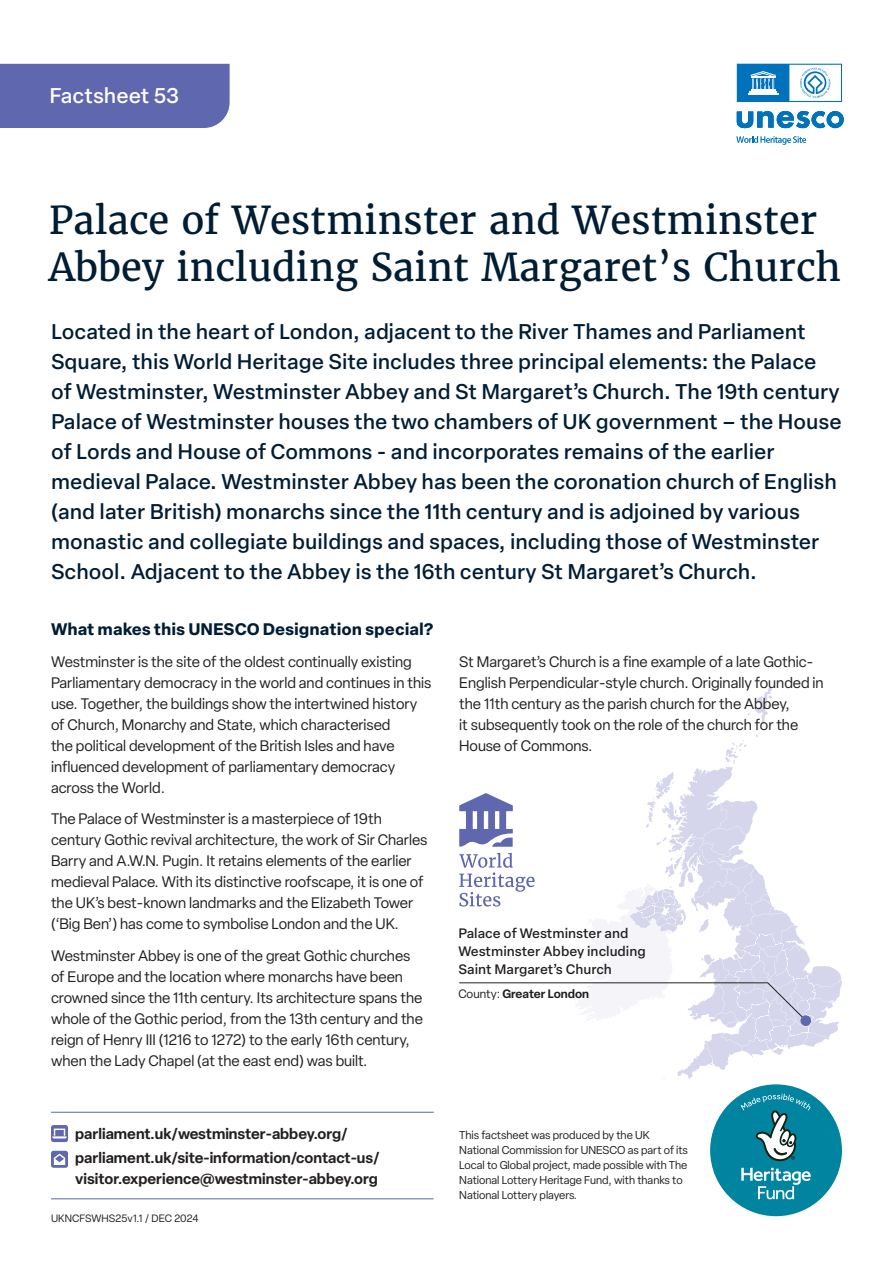
<style>
.page{position:relative;width:893px;height:1263px;background:#fff}
.page>*{position:absolute;margin:0;border:0;box-sizing:border-box;transform-origin:0 0}
.t1{font:38.25px/47.2px "Merriweather";color:#001d34}
.t2{font:500 21px/30px "Elza Text";color:#001d34}
.t3{font:500 21px "Elza Text";color:#fff}
.t4{font:700 16.5px "Elza Text";color:#001d34}
.t5{font:15px/21px "Elza";color:#231f20}
.t6{font:600 15px/21px "Elza";color:#231f20}
.t7{font:500 13.5px/18px "Elza Text";color:#231f20}
.t8{font:600 12px "Elza";color:#231f20}
.t9{font:11.25px/15px "Elza";color:#231f20}
.t10{font:10.5px "Elza";letter-spacing:.01em;color:#231f20}
.s1{font-weight:400}
</style>
<div class="page">
<svg style="left:736px;top:136px;width:70px;height:9px"></svg>
<svg style="left:737px;top:111px;width:107px;height:17px"></svg>
<svg style="left:737px;top:64px;width:105px;height:38px"></svg>
<svg style="left:646px;top:740px;width:196px;height:339px"></svg>
<svg style="left:748px;top:687px;width:24px;height:39px"></svg>
<div style="left:0;top:64px;width:230px;height:64px;background:#5f67af"></div>
<hr style="left:51px;top:1198px;width:383px;height:1px;background:#5f67af">
<svg style="left:459px;top:793px;width:54px;height:54px"></svg>
<svg style="left:459px;top:853px;width:348px;height:169px"></svg>
<div style="left:800px;top:1015px;width:11px;height:11px;background:#5f67af;border-radius:50%"></div>
<div style="left:710px;top:1084px;width:132px;height:132px;background:#00849f;border-radius:50%"></div>
<svg style="left:740px;top:1093px;width:70px;height:68px"></svg>
<svg style="left:741px;top:1168px;width:70px;height:31px"></svg>
<hr style="left:51px;top:1112px;width:383px;height:1px;background:#5f67af">
<svg style="left:51px;top:1125px;width:17px;height:17px"></svg>
<svg style="left:52px;top:1128px;width:15px;height:10px"></svg>
<svg style="left:51px;top:1151px;width:17px;height:17px"></svg>
<svg style="left:54px;top:1153px;width:11px;height:12px"></svg>
<p class="t3" style="left:50px;top:79px;width:131px">Factsheet 53</p>
<p class="t1" style="left:49px;top:197px;width:794px">Palace of Westminster and Westminster<br>Abbey including Saint Margaret’s Church</p>
<p class="t2" style="left:51px;top:315px;width:792px">Located in the heart of London, adjacent to the River Thames and Parliament Square, this World Heritage Site includes three principal elements: the Palace of Westminster, Westminster Abbey and St Margaret’s Church. The 19th century Palace of Westminster houses the two chambers of UK government – the House of Lords and House of Commons - and incorporates remains of the earlier medieval Palace. Westminster Abbey has been the coronation church of English (and later British) monarchs since the 11th century and is adjoined by various monastic and collegiate buildings and spaces, including those of Westminster School. Adjacent to the Abbey is the 16th century St Margaret’s Church.</p>
<p class="t4" style="left:51px;top:616px;width:384px">What makes this UNESCO Designation special?</p>
<p class="t5" style="left:51px;top:651px;width:382px">Westminster is the site of the oldest continually existing Parliamentary democracy in the world and continues in this use. Together, the buildings show the intertwined history of Church, Monarchy and State, which characterised<br>the political development of the British Isles and have influenced development of parliamentary democracy across the World.</p>
<p class="t5" style="left:51px;top:808px;width:378px">The Palace of Westminster is a masterpiece of 19th century Gothic revival architecture, the work of Sir Charles Barry and A.W.N. Pugin. It retains elements of the earlier medieval Palace. With its distinctive roofscape, it is one of the UK’s best-known landmarks and the Elizabeth Tower (‘Big Ben’) has come to symbolise London and the UK.</p>
<p class="t5" style="left:51px;top:945px;width:373px">Westminster Abbey is one of the great Gothic churches of Europe and the location where monarchs have been crowned since the 11th century. Its architecture spans the whole of the Gothic period, from the 13th century and the reign of Henry III (1216 to 1272) to the early 16th century, when the Lady Chapel (at the east end) was built.</p>
<p class="t6" style="left:75px;top:1123px;width:274px">parliament.uk/westminster-abbey.org/</p>
<p class="t6" style="left:75px;top:1147px;width:306px">parliament.uk/site-information/contact-us/ visitor.experience@westminster-abbey.org</p>
<p class="t10" style="left:51px;top:1211px;width:149px">UKNCFSWHS25v1.1 / DEC 2024</p>
<p class="t5" style="left:459px;top:651px;width:366px">St Margaret’s Church is a fine example of a late Gothic-English Perpendicular-style church. Originally founded in the 11th century as the parish church for the Abbey,<br>it subsequently took on the role of the church for the House of Commons.</p>
<p class="t7" style="left:458px;top:924px;width:189px">Palace of Westminster and<br>Westminster Abbey including<br>Saint Margaret’s Church</p>
<p class="t8" style="left:458px;top:985px;width:132px"><span class="s1">County:</span> Greater London</p>
<p class="t9" style="left:459px;top:1128px;width:230px">This factsheet was produced by the UK National Commission for UNESCO as part of its Local to Global project, made possible with The National Lottery Heritage Fund, with thanks to National Lottery players.</p>
</div>
